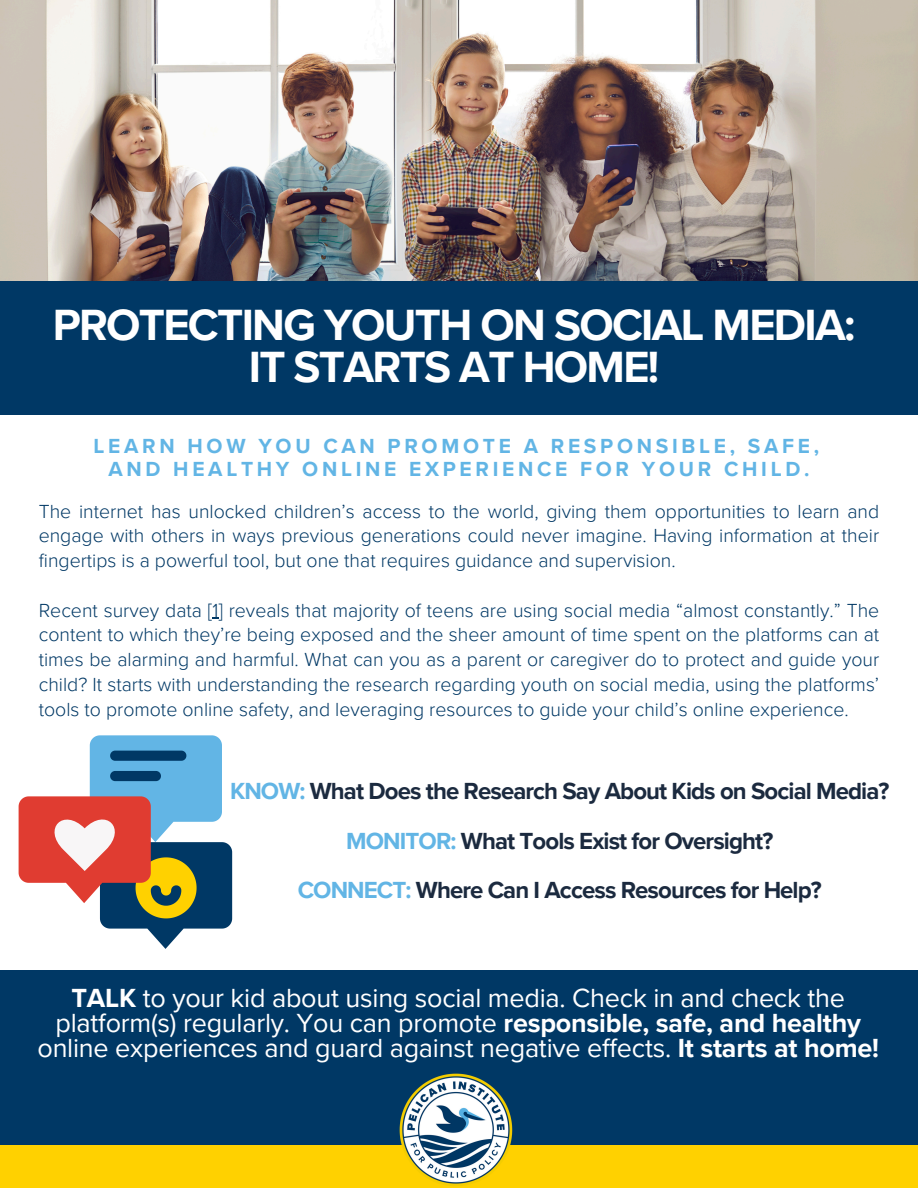
<style>
.page{position:relative;width:918px;height:1188px;background:#fff}
.page>*{position:absolute;margin:0;border:0;box-sizing:border-box;transform-origin:0 0}
.t1{font:700 45px/42.8px "Proxima Nova";letter-spacing:-.04em;color:#fff;text-align:center}
.t2{font:27px/24.8px "Proxima Nova";letter-spacing:-.01em;color:#fff;text-align:center}
.t3{font:700 24px "Proxima Nova";letter-spacing:-.04em;color:#1b2a3f}
.t4{font:700 21px/22.5px "Proxima Nova";letter-spacing:.175em;color:#62b5e5;text-align:center}
.t5{font:300 19.5px/24.8px "Proxima Nova";color:#003865;text-align:justify}
.s1{color:#62b5e5}
.s2{font-weight:700}
</style>
<div class="page">
<img style="left:0;top:0;width:918px;height:281px">
<div style="left:0;top:281px;width:918px;height:133px;background:#003865"></div>
<div style="left:0;top:1144px;width:918px;height:44px;background:#ffd100"></div>
<svg style="left:19px;top:735px;width:213px;height:214px"></svg>
<div style="left:0;top:970px;width:918px;height:174px;background:#003865"></div>
<img style="left:384px;top:1073px;width:145px;height:113px">
<p class="t1" style="left:53px;top:304px;width:804px">PROTECTING YOUTH ON SOCIAL MEDIA:<br>IT STARTS AT HOME!</p>
<h3 class="t4" style="left:94px;top:435px;width:727px">LEARN HOW YOU CAN PROMOTE A RESPONSIBLE, SAFE,<br>AND HEALTHY ONLINE EXPERIENCE FOR YOUR CHILD.</h3>
<p class="t5" style="left:39px;top:499px;width:842px">The internet has unlocked children’s access to the world, giving them opportunities to learn and engage with others in ways previous generations could never imagine. Having information at their fingertips is a powerful tool, but one that requires guidance and supervision.</p>
<p class="t5" style="left:39px;top:598px;width:842px">Recent survey data [1] reveals that majority of teens are using social media “almost constantly.” The content to which they’re being exposed and the sheer amount of time spent on the platforms can at times be alarming and harmful. What can you as a parent or caregiver do to protect and guide your child? It starts with understanding the research regarding youth on social media, using the platforms’ tools to promote online safety, and leveraging resources to guide your child’s online experience.</p>
<h1 class="t3" style="left:230px;top:777px;width:661px"><span class="s1">KNOW:</span> What Does the Research Say About Kids on Social Media?</h1>
<h4 class="t3" style="left:346px;top:827px;width:429px"><span class="s1">MONITOR:</span> What Tools Exist for Oversight?</h4>
<p class="t3" style="left:298px;top:876px;width:526px"><span class="s1">CONNECT:</span> Where Can I Access Resources for Help?</p>
<h3 class="t2" style="left:37px;top:986px;width:843px"><span class="s2">TALK</span> to your kid about using social media. Check in and check the platform(s) regularly. You can promote <span class="s2">responsible, safe, and healthy </span>online experiences and guard against negative effects. <span class="s2">It starts at home!</span></h3>
</div>
